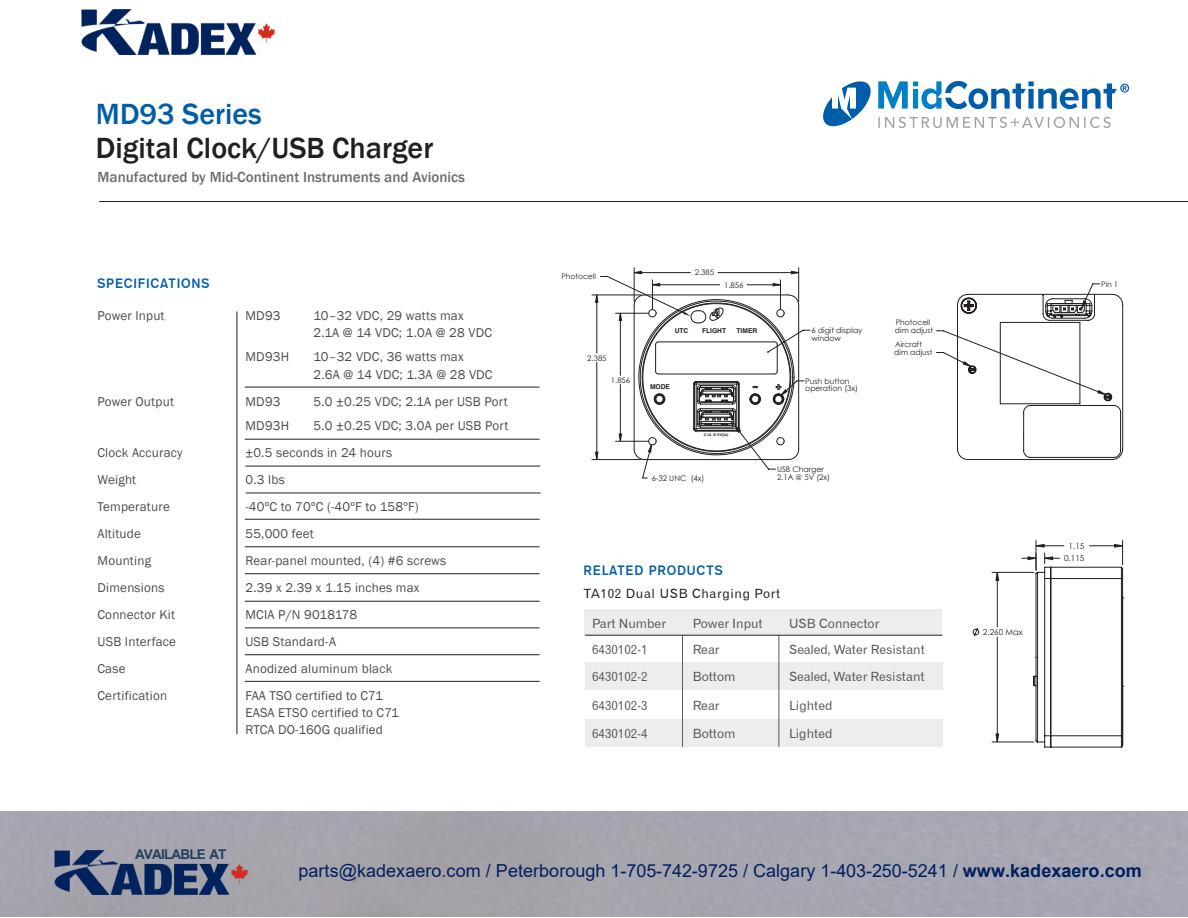
<style>
.page{position:relative;width:1188px;height:918px;background:#fff}
.page>*{position:absolute;margin:0;border:0;box-sizing:border-box;transform-origin:0 0}
.t1{font:500 30px "Franklin Gothic";color:#231f20}
.t2{font:500 30px "Franklin Gothic";color:#005daa}
.t3{font:18px "Arial";letter-spacing:.005em;color:#001f5f}
.t4{font:500 15px "Franklin Gothic";color:#6d6e71}
.t5{font:13.5px "Gothic 725 BT Bold A";letter-spacing:.05em;color:#005daa}
.t6{font:700 13.5px "Arial";letter-spacing:-.06em;color:#22405f}
.t7{font:13.2px/17.2px "Franklin Gothic";letter-spacing:.015em;color:#4d4d4f}
.t8{font:12.75px "Gothic 720 BT Roman B";color:#58595b}
.t9{font:12.75px "Gothic 720 BT Roman B";letter-spacing:.05em;color:#231f20}
.t10{font:8.25px "Century Gothic";color:#231f20}
.t11{font:7.8px/7.6px "Century Gothic";color:#231f20}
.t12{font:7.65px "Century Gothic";color:#231f20}
.t13{font:700 6.75px "Helvetica";color:#231f20}
.t14{font:700 3.75px "Helvetica";color:#231f20}
.s1{font-weight:700}
</style>
<div class="page">
<hr style="left:99px;top:201px;width:1089px;height:1px;background:#231f20">
<hr style="left:245px;top:387px;width:295px;height:1px;background:#231f20">
<hr style="left:245px;top:439px;width:295px;height:1px;background:#231f20">
<hr style="left:245px;top:466px;width:295px;height:1px;background:#231f20">
<hr style="left:245px;top:628px;width:295px;height:1px;background:#231f20">
<hr style="left:246px;top:493px;width:295px;height:1px;background:#231f20">
<hr style="left:245px;top:519px;width:295px;height:1px;background:#231f20">
<hr style="left:245px;top:547px;width:295px;height:1px;background:#231f20">
<hr style="left:245px;top:573px;width:295px;height:1px;background:#231f20">
<hr style="left:245px;top:601px;width:295px;height:1px;background:#231f20">
<hr style="left:245px;top:654px;width:295px;height:1px;background:#231f20">
<hr style="left:245px;top:681px;width:295px;height:1px;background:#231f20">
<hr style="left:237px;top:311px;width:1px;height:423px;background:#231f20">
<svg style="left:823px;top:80px;width:306px;height:48px"></svg>
<hr style="left:592px;top:459px;width:49px;height:1px;background:#231f20">
<hr style="left:592px;top:295px;width:49px;height:1px;background:#231f20">
<hr style="left:798px;top:268px;width:1px;height:34px;background:#231f20">
<hr style="left:634px;top:268px;width:1px;height:34px;background:#231f20">
<svg style="left:972px;top:628px;width:7px;height:9px"></svg>
<hr style="left:997px;top:637px;width:1px;height:105px;background:#231f20">
<hr style="left:997px;top:572px;width:1px;height:55px;background:#231f20">
<hr style="left:992px;top:742px;width:42px;height:1px;background:#231f20">
<hr style="left:992px;top:572px;width:42px;height:1px;background:#231f20">
<svg style="left:995px;top:733px;width:5px;height:10px"></svg>
<svg style="left:995px;top:572px;width:5px;height:9px"></svg>
<svg style="left:1022px;top:541px;width:102px;height:207px"></svg>
<svg style="left:936px;top:283px;width:188px;height:177px"></svg>
<div style="left:585px;top:720px;width:357px;height:27px;background:#ededee"></div>
<div style="left:585px;top:663px;width:357px;height:27px;background:#ededee"></div>
<div style="left:585px;top:609px;width:357px;height:26px;background:#ededee"></div>
<hr style="left:682px;top:635px;width:1px;height:112px;background:#58595b">
<hr style="left:779px;top:635px;width:1px;height:112px;background:#58595b">
<hr style="left:585px;top:635px;width:357px;height:1px;background:#231f20">
<svg style="left:595px;top:270px;width:216px;height:209px"></svg>
<img style="left:54px;top:850px;width:195px;height:45px">
<img style="left:81px;top:9px;width:194px;height:45px">
<h1 class="t2" style="left:96px;top:95px;width:167px">MD93 Series</h1>
<h1 class="t1" style="left:96px;top:130px;width:339px">Digital Clock/USB Charger</h1>
<p class="t4" style="left:98px;top:168px;width:369px">Manufactured by Mid-Continent Instruments and Avionics</p>
<p class="t5" style="left:97px;top:275px;width:114px">SPECIFICATIONS</p>
<p class="t7" style="left:98px;top:307px;width:69px">Power Input</p>
<p class="t7" style="left:245px;top:307px;width:37px">MD93</p>
<p class="t7" style="left:314px;top:307px;width:180px">10–32 VDC, 29 watts max<br>2.1A @ 14 VDC; 1.0A @ 28 VDC</p>
<p class="t7" style="left:245px;top:349px;width:45px">MD93H</p>
<p class="t7" style="left:314px;top:349px;width:181px">10–32 VDC, 36 watts max<br>2.6A @ 14 VDC; 1.3A @ 28 VDC</p>
<p class="t7" style="left:98px;top:393px;width:78px">Power Output</p>
<p class="t7" style="left:245px;top:393px;width:37px">MD93</p>
<p class="t7" style="left:314px;top:393px;width:196px">5.0 ±0.25 VDC; 2.1A per USB Port</p>
<p class="t7" style="left:245px;top:417px;width:45px">MD93H</p>
<p class="t7" style="left:314px;top:417px;width:196px">5.0 ±0.25 VDC; 3.0A per USB Port</p>
<p class="t7" style="left:98px;top:444px;width:87px">Clock Accuracy</p>
<p class="t7" style="left:245px;top:444px;width:148px">±0.5 seconds in 24 hours</p>
<p class="t7" style="left:98px;top:471px;width:40px">Weight</p>
<p class="t7" style="left:245px;top:471px;width:41px">0.3 lbs</p>
<p class="t7" style="left:98px;top:498px;width:74px">Temperature</p>
<p class="t7" style="left:246px;top:498px;width:175px">-40ºC to 70ºC (-40ºF to 158ºF)</p>
<p class="t7" style="left:98px;top:525px;width:45px">Altitude</p>
<p class="t7" style="left:245px;top:525px;width:70px">55,000 feet</p>
<p class="t7" style="left:98px;top:552px;width:55px">Mounting</p>
<p class="t7" style="left:245px;top:552px;width:202px">Rear-panel mounted, (4) #6 screws</p>
<p class="t7" style="left:98px;top:579px;width:69px">Dimensions</p>
<p class="t7" style="left:245px;top:579px;width:176px">2.39 x 2.39 x 1.15 inches max</p>
<p class="t7" style="left:98px;top:606px;width:79px">Connector Kit</p>
<p class="t7" style="left:245px;top:606px;width:113px">MCIA P/N 9018178</p>
<p class="t7" style="left:98px;top:633px;width:80px">USB Interface</p>
<p class="t7" style="left:245px;top:633px;width:92px">USB Standard-A</p>
<p class="t7" style="left:98px;top:660px;width:30px">Case</p>
<p class="t7" style="left:245px;top:660px;width:148px">Anodized aluminum black</p>
<p class="t7" style="left:98px;top:687px;width:71px">Certification</p>
<p class="t7" style="left:245px;top:687px;width:155px">FAA TSO certified to C71<br>EASA ETSO certified to C71<br>RTCA DO-160G qualified</p>
<p class="t6" style="left:135px;top:844px;width:93px">AVAILABLE AT</p>
<p class="t12" style="left:561px;top:271px;width:36px">Photocell</p>
<p class="t11" style="left:587px;top:354px;width:21px">2.385</p>
<p class="t11" style="left:611px;top:376px;width:21px">1.856</p>
<p class="t11" style="left:695px;top:269px;width:21px">2.385</p>
<p class="t11" style="left:724px;top:281px;width:21px">1.856</p>
<p class="t13" style="left:675px;top:325px;width:15px">UTC</p>
<p class="t13" style="left:702px;top:325px;width:26px">FLIGHT</p>
<p class="t13" style="left:737px;top:325px;width:22px">TIMER</p>
<p class="t13" style="left:650px;top:382px;width:22px">MODE</p>
<p class="t14" style="left:704px;top:432px;width:26px">2.1A @ 5V(2x)</p>
<p class="t11" style="left:652px;top:474px;width:54px">6-32 UNC (4x)</p>
<p class="t11" style="left:811px;top:326px;width:52px">6 digit display window</p>
<p class="t11" style="left:805px;top:377px;width:46px">Push button</p>
<p class="t11" style="left:805px;top:385px;width:54px">operation (3x)</p>
<p class="t11" style="left:777px;top:465px;width:55px">USB Charger<br>2.1A @ 5V (2x)</p>
<p class="t12" style="left:896px;top:317px;width:36px">Photocell</p>
<p class="t12" style="left:895px;top:325px;width:40px">dim adjust</p>
<p class="t12" style="left:894px;top:347px;width:40px">dim adjust</p>
<p class="t12" style="left:895px;top:339px;width:28px">Aircraft</p>
<p class="t5" style="left:584px;top:563px;width:141px">RELATED PRODUCTS</p>
<p class="t9" style="left:584px;top:586px;width:198px">TA102 Dual USB Charging Port</p>
<p class="t8" style="left:592px;top:615px;width:75px">Part Number</p>
<p class="t8" style="left:693px;top:615px;width:71px">Power Input</p>
<p class="t8" style="left:789px;top:615px;width:92px">USB Connector</p>
<p class="t8" style="left:592px;top:642px;width:57px">6430102-1</p>
<p class="t8" style="left:693px;top:642px;width:28px">Rear</p>
<p class="t8" style="left:789px;top:642px;width:137px">Sealed, Water Resistant</p>
<p class="t8" style="left:592px;top:669px;width:57px">6430102-2</p>
<p class="t8" style="left:693px;top:669px;width:44px">Bottom</p>
<p class="t8" style="left:789px;top:669px;width:137px">Sealed, Water Resistant</p>
<p class="t8" style="left:592px;top:698px;width:57px">6430102-3</p>
<p class="t8" style="left:693px;top:698px;width:28px">Rear</p>
<p class="t8" style="left:789px;top:698px;width:45px">Lighted</p>
<p class="t8" style="left:592px;top:725px;width:57px">6430102-4</p>
<p class="t8" style="left:693px;top:725px;width:44px">Bottom</p>
<p class="t8" style="left:789px;top:725px;width:45px">Lighted</p>
<p class="t12" style="left:1101px;top:279px;width:18px">Pin 1</p>
<p class="t10" style="left:983px;top:626px;width:41px">2.260 Max</p>
<p class="t10" style="left:1069px;top:540px;width:17px">1.15</p>
<p class="t10" style="left:1064px;top:553px;width:22px">0.115</p>
<h2 class="t3" style="left:298px;top:858px;width:845px">parts@kadexaero.com / Peterborough 1-705-742-9725 / Calgary 1-403-250-5241 / <span class="s1">www.kadexaero.com</span></h2>
</div>
